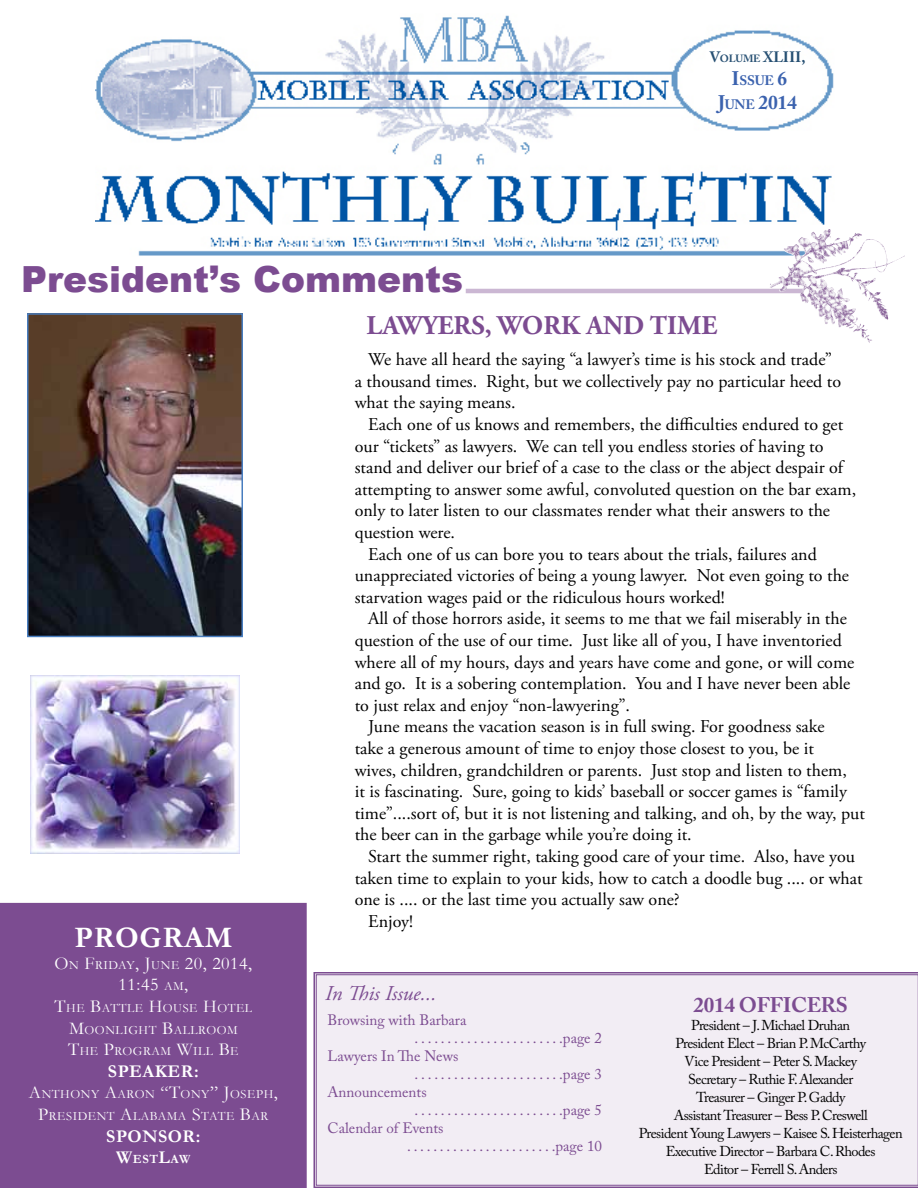
<style>
.page{position:relative;width:918px;height:1188px;background:#fff}
.page>*{position:absolute;margin:0;border:0;box-sizing:border-box;transform-origin:0 0}
.t1{font:900 36px "Arial";color:#7c4c91}
.t2{font:700 30px "Garamond";letter-spacing:.03em;color:#fff}
.t3{font:700 27px "Adobe Garamond Pro";color:#7c4c91}
.t4{font:italic 21px "Adobe Garamond Pro";color:#7c4c91}
.t5{font:700 21px "Adobe Caslon Pro";letter-spacing:-.01em;color:#7c4c91}
.t6{font:700 19.5px "Adobe Caslon Pro";color:#3b62ae}
.t7{font:18px/21.6px "Adobe Garamond Pro";color:#000}
.t8{font:18px/21.6px "Garamond";letter-spacing:.03em;color:#fff;text-align:center}
.t9{font:700 18px "Garamond";letter-spacing:.03em;color:#fff}
.t10{font:15px "Adobe Caslon Pro";color:#7c4c91}
.t11{font:700 15px "Adobe Caslon Pro";color:#275073}
.t12{font:14.25px/18px "Adobe Caslon Pro";letter-spacing:-.04em;color:#000;text-align:center}
.t13{font:700 13.65px "Adobe Caslon Pro";color:#3b62ae}
.t14{font:12.6px/21.6px "Garamond";letter-spacing:.045em;color:#fff;text-align:center}
.t15{font:700 12.6px "Garamond";color:#fff}
.s1{font-size:10.5px}
.s2{font-size:19.5px}
.s3{font-size:13.65px}
.s4{font-size:12.6px}
.s5{font-size:18px}
</style>
<div class="page">
<img style="left:96px;top:15px;width:740px;height:241px">
<div style="left:313px;top:972px;width:605px;height:216px;background:#f2edf4"></div>
<div style="left:316px;top:974px;width:602px;height:212px;border:1px solid #7c4c91"></div>
<hr style="left:466px;top:289px;width:337px;height:4px;background:#cbb7d3">
<div style="left:2px;top:904px;width:303px;height:282px;background:#7c4c91"></div>
<div style="left:0;top:903px;width:307px;height:285px;border:3px solid #7c4c91"></div>
<img style="left:769px;top:230px;width:59px;height:94px">
<img style="left:30px;top:316px;width:210px;height:318px">
<div style="left:27px;top:313px;width:216px;height:324px;border:2px solid #487dbf"></div>
<img style="left:30px;top:675px;width:210px;height:178px">
<h1 class="t1" style="left:21px;top:253px;width:444px">President’s Comments</h1>
<p class="t11" style="left:710px;top:48px;width:97px">V<span class="s1">OLUME</span> XLIII,</p>
<p class="t13" style="left:732px;top:73px;width:57px"><span class="s2">I</span>SSUE <span class="s2">6</span></p>
<p class="t6" style="left:718px;top:91px;width:80px">J<span class="s3">UNE</span> 2014</p>
<h2 class="t2" style="left:74px;top:920px;width:159px">PROGRAM</h2>
<p class="t8" style="left:55px;top:952px;width:199px">O<span class="s4">N</span> F<span class="s4">RIDAY</span>, J<span class="s4">UNE</span> 20, 2014,<br>11:45 <span class="s4">AM</span>,</p>
<p class="t14" style="left:55px;top:997px;width:199px"><span class="s5">T</span>HE <span class="s5">B</span>ATTLE <span class="s5">H</span>OUSE <span class="s5">H</span>OTEL<br><span class="s5">M</span>OONLIGHT <span class="s5">B</span>ALLROOM<br><span class="s5">T</span>HE <span class="s5">P</span>ROGRAM <span class="s5">W</span>ILL <span class="s5">B</span>E</p>
<p class="t9" style="left:108px;top:1060px;width:92px">SPEAKER:</p>
<p class="t14" style="left:29px;top:1084px;width:250px"><span class="s5">A</span>NTHONY <span class="s5">A</span>ARON <span class="s5">“T</span>ONY<span class="s5">” J</span>OSEPH<span class="s5">,<br>P</span>RESIDENT <span class="s5">A</span>LABAMA <span class="s5">S</span>TATE <span class="s5">B</span>AR</p>
<p class="t9" style="left:106px;top:1125px;width:96px">SPONSOR:</p>
<p class="t15" style="left:116px;top:1152px;width:66px"><span class="s5">W</span>EST<span class="s5">L</span>AW</p>
<h3 class="t3" style="left:367px;top:310px;width:352px">LAWYERS, WORK AND TIME</h3>
<p class="t7" style="left:355px;top:349px;width:488px;text-indent:14px">We have all heard the saying “a lawyer’s time is his stock and trade” a thousand times. Right, but we collectively pay no particular heed to what the saying means.</p>
<p class="t7" style="left:368px;top:414px;width:477px">Each one of us knows and remembers, the difficulties endured to get</p>
<p class="t7" style="left:355px;top:436px;width:470px">our “tickets” as lawyers. We can tell you endless stories of having to</p>
<p class="t7" style="left:355px;top:457px;width:490px">stand and deliver our brief of a case to the class or the abject despair of</p>
<p class="t7" style="left:355px;top:479px;width:503px">attempting to answer some awful, convoluted question on the bar exam,</p>
<p class="t7" style="left:355px;top:500px;width:477px">only to later listen to our classmates render what their answers to the</p>
<p class="t7" style="left:355px;top:522px;width:102px">question were.</p>
<p class="t7" style="left:368px;top:544px;width:450px">Each one of us can bore you to tears about the trials, failures and</p>
<p class="t7" style="left:355px;top:565px;width:496px">unappreciated victories of being a young lawyer. Not even going to the</p>
<p class="t7" style="left:355px;top:587px;width:372px">starvation wages paid or the ridiculous hours worked!</p>
<p class="t7" style="left:368px;top:608px;width:480px">All of those horrors aside, it seems to me that we fail miserably in the</p>
<p class="t7" style="left:355px;top:630px;width:489px">question of the use of our time. Just like all of you, I have inventoried</p>
<p class="t7" style="left:355px;top:652px;width:501px">where all of my hours, days and years have come and gone, or will come</p>
<p class="t7" style="left:355px;top:673px;width:497px">and go. It is a sobering contemplation. You and I have never been able</p>
<p class="t7" style="left:355px;top:695px;width:277px">to just relax and enjoy “non-lawyering”.</p>
<p class="t7" style="left:368px;top:716px;width:458px">June means the vacation season is in full swing. For goodness sake</p>
<p class="t7" style="left:355px;top:738px;width:461px">take a generous amount of time to enjoy those closest to you, be it</p>
<p class="t7" style="left:355px;top:760px;width:494px">wives, children, grandchildren or parents. Just stop and listen to them,</p>
<p class="t7" style="left:355px;top:781px;width:494px">it is fascinating. Sure, going to kids’ baseball or soccer games is “family</p>
<p class="t7" style="left:355px;top:803px;width:512px">time”....sort of, but it is not listening and talking, and oh, by the way, put</p>
<p class="t7" style="left:355px;top:824px;width:339px">the beer can in the garbage while you’re doing it.</p>
<p class="t7" style="left:368px;top:846px;width:488px">Start the summer right, taking good care of your time. Also, have you</p>
<p class="t7" style="left:355px;top:868px;width:509px">taken time to explain to your kids, how to catch a doodle bug .... or what</p>
<p class="t7" style="left:355px;top:889px;width:326px">one is .... or the last time you actually saw one?</p>
<p class="t7" style="left:368px;top:911px;width:46px">Enjoy!</p>
<p class="t4" style="left:325px;top:981px;width:113px">In This Issue...</p>
<p class="t10" style="left:328px;top:1011px;width:141px">Browsing with Barbara</p>
<p class="t10" style="left:415px;top:1029px;width:189px">. . . . . . . . . . . . . . . . . . . . . . .page 2</p>
<p class="t10" style="left:328px;top:1047px;width:132px">Lawyers In The News</p>
<p class="t10" style="left:415px;top:1065px;width:189px">. . . . . . . . . . . . . . . . . . . . . . .page 3</p>
<p class="t10" style="left:328px;top:1083px;width:101px">Announcements</p>
<p class="t10" style="left:415px;top:1101px;width:189px">. . . . . . . . . . . . . . . . . . . . . . .page 5</p>
<p class="t10" style="left:328px;top:1119px;width:118px">Calendar of Events</p>
<p class="t10" style="left:407px;top:1137px;width:196px">. . . . . . . . . . . . . . . . . . . . . . .page 10</p>
<p class="t5" style="left:694px;top:992px;width:156px">2014 OFFICERS</p>
<p class="t12" style="left:639px;top:1016px;width:265px">President – J. Michael Druhan<br>President Elect – Brian P. McCarthy<br>Vice President – Peter S. Mackey<br>Secretary – Ruthie F. Alexander<br>Treasurer – Ginger P. Gaddy<br>Assistant Treasurer – Bess P. Creswell<br>President Young Lawyers – Kaisee S. Heisterhagen Executive Director – Barbara C. Rhodes<br>Editor – Ferrell S. Anders</p>
</div>
